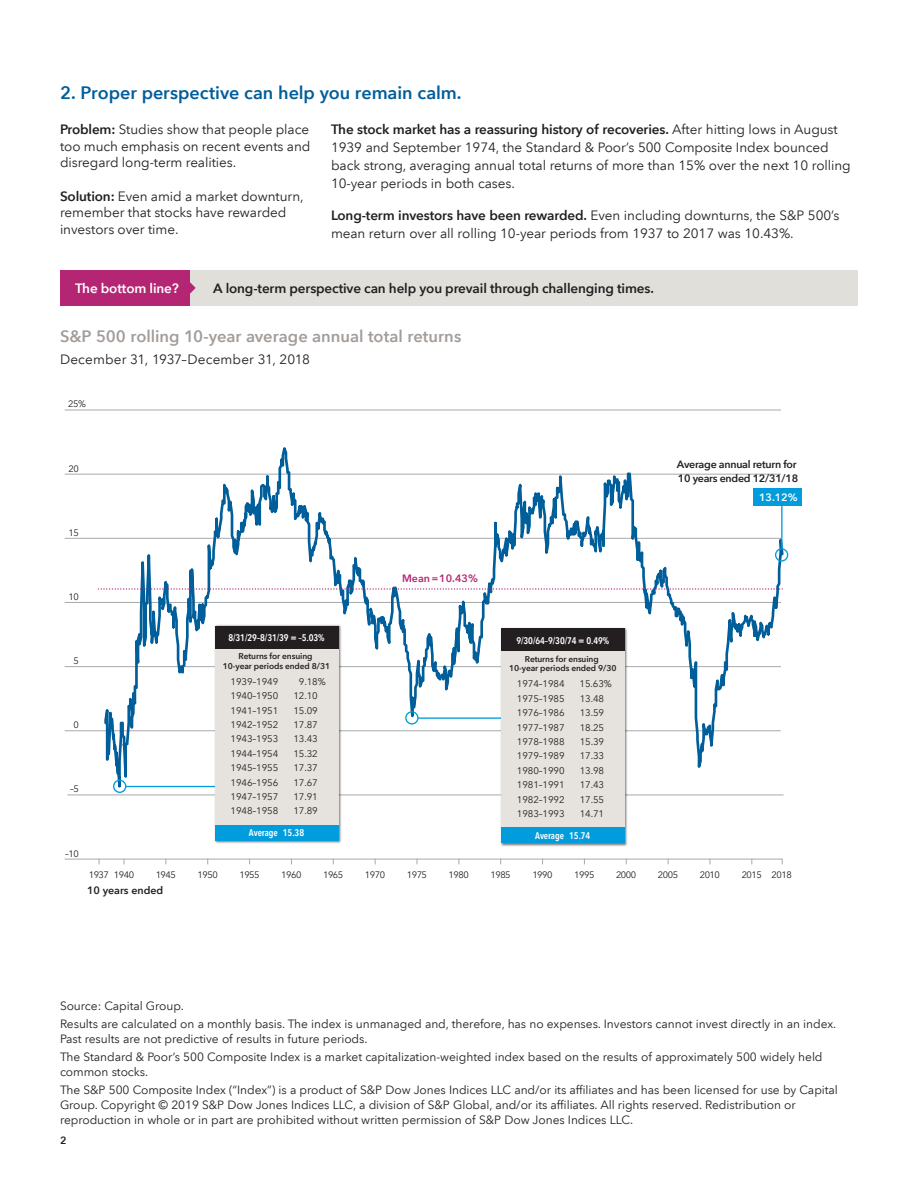
<style>
.page{position:relative;width:918px;height:1188px;background:#fff}
.page>*{position:absolute;margin:0;border:0;box-sizing:border-box;transform-origin:0 0}
.Title_Heading__Blue{font:600 18px "Avenir Next LT Com";letter-spacing:-.005em;color:#005e9a}
.Subhead_Blue{font:600 16.5px "Avenir Next LT Com";color:#a39d99}
.Body_Text_-_9_12{font:13.5px/16.2px "Avenir Next LT Com";letter-spacing:-.005em;color:#231f20}
.t1{font:600 13.5px "Avenir Next LT Com";letter-spacing:-.01em;color:#231f20}
.Subhead_Blue-2{font:13.5px "Avenir Next LT Com";letter-spacing:.01em;color:#231f20}
.t2{font:600 13.5px "Avenir Next LT Com";letter-spacing:-.01em;color:#fff}
.Footnotes_-_8_10{font:12px/15px "Avenir Next LT Com";letter-spacing:-.005em;color:#231f20}
.t3{font:600 10.65px/14.2px "Avenir Next LT Com";letter-spacing:-.025em;color:#231f20}
.t4{font:600 10.65px "Avenir Next LT Com";color:#231f20}
.t5{font:600 10.65px "Avenir Next LT Com";color:#b42674}
.t6{font:600 10.65px "Avenir Next LT Com";color:#fff}
.t7{font:600 10.5px "Avenir Next LT Com";color:#231f20}
.t8{font:9.6px/14.4px "Avenir Next LT Com";letter-spacing:-.01em;color:#231f20;text-align:justify}
.t9{font:600 condensed 9.6px "Avenir Next LT Com";letter-spacing:-.01em;color:#fff}
.t10{font:9.3px "Avenir Next LT Com";letter-spacing:-.05em;color:#231f20}
.t11{font:600 8.4px/9.6px "Avenir Next LT Com";letter-spacing:-.01em;color:#231f20;text-align:center}
.s1{font-weight:600}
</style>
<div class="page">
<div style="left:60px;top:270px;width:131px;height:36px;background:#b42674"></div>
<div style="left:191px;top:270px;width:667px;height:36px;background:#e1dfda"></div>
<svg style="left:190px;top:282px;width:6px;height:12px"></svg>
<hr style="left:65px;top:730px;width:716px;height:1px;background:#a8a9ad">
<hr style="left:65px;top:859px;width:717px;height:1px;background:#a8a9ad">
<hr style="left:67px;top:795px;width:717px;height:1px;background:#a8a9ad">
<hr style="left:65px;top:666px;width:716px;height:1px;background:#a8a9ad">
<hr style="left:65px;top:602px;width:716px;height:1px;background:#a8a9ad">
<hr style="left:65px;top:538px;width:716px;height:1px;background:#a8a9ad">
<hr style="left:65px;top:474px;width:716px;height:1px;background:#a8a9ad">
<hr style="left:65px;top:410px;width:716px;height:1px;background:#a8a9ad">
<svg style="left:103px;top:409px;width:682px;height:456px"></svg>
<svg style="left:98px;top:588px;width:685px;height:2px"></svg>
<div style="left:753px;top:488px;width:49px;height:18px;background:#009cdc"></div>
<div style="left:775px;top:548px;width:13px;height:14px;border:1px solid #009cdc;border-radius:50%"></div>
<hr style="left:781px;top:506px;width:2px;height:43px;background:#009cdc">
<div style="left:113px;top:780px;width:13px;height:13px;border:1px solid #009cdc;border-radius:50%"></div>
<hr style="left:126px;top:786px;width:95px;height:1px;background:#009cdc">
<div style="left:405px;top:711px;width:14px;height:14px;border:1px solid #009cdc;border-radius:50%"></div>
<hr style="left:418px;top:717px;width:95px;height:2px;background:#009cdc">
<img style="left:213px;top:624px;width:129px;height:221px">
<div style="left:215px;top:626px;width:123px;height:215px;background:#e6e2de"></div>
<div style="left:215px;top:626px;width:123px;height:23px;background:#231f20"></div>
<div style="left:215px;top:825px;width:123px;height:16px;background:#009cdc"></div>
<img style="left:499px;top:626px;width:130px;height:221px">
<div style="left:502px;top:628px;width:123px;height:215px;background:#e6e2de"></div>
<div style="left:502px;top:628px;width:123px;height:23px;background:#231f20"></div>
<div style="left:502px;top:827px;width:123px;height:16px;background:#009cdc"></div>
<p class="Title_Heading__Blue" style="left:60px;top:82px;width:403px">2. Proper perspective can help you remain calm.</p>
<p class="Body_Text_-_9_12" style="left:60px;top:122px;width:252px;text-align:justify"><span class="s1">Problem:</span> Studies show that people place too much emphasis on recent events and disregard long-term realities.</p>
<p class="Body_Text_-_9_12" style="left:60px;top:188px;width:245px"><span class="s1">Solution:</span> Even amid a market downturn, remember that stocks have rewarded investors over time.</p>
<p class="Body_Text_-_9_12" style="left:331px;top:121px;width:521px;line-height:18px"><span class="s1">The stock market has a reassuring history of recoveries.</span> After hitting lows in August 1939 and September 1974, the Standard &amp; Poor’s 500 Composite Index bounced back strong, averaging annual total returns of more than 15% over the next 10 rolling 10-year periods in both cases.</p>
<p class="Body_Text_-_9_12" style="left:331px;top:206px;width:510px;line-height:18px"><span class="s1">Long-term investors have been rewarded.</span> Even including downturns, the S&amp;P 500’s mean return over all rolling 10-year periods from 1937 to 2017 was 10.43%.</p>
<p class="t2" style="left:75px;top:280px;width:105px">The bottom line?</p>
<p class="t1" style="left:213px;top:280px;width:442px">A long-term perspective can help you prevail through challenging times.</p>
<p class="Subhead_Blue" style="left:60px;top:327px;width:403px">S&amp;P 500 rolling 10-year average annual total returns</p>
<p class="Subhead_Blue-2" style="left:60px;top:351px;width:251px">December 31, 1937–December 31, 2018</p>
<p class="t10" style="left:68px;top:399px;width:19px">25%</p>
<p class="t10" style="left:69px;top:463px;width:12px">20</p>
<p class="t10" style="left:69px;top:527px;width:12px">15</p>
<p class="t10" style="left:69px;top:591px;width:12px">10</p>
<p class="t10" style="left:73px;top:655px;width:7px">5</p>
<p class="t10" style="left:73px;top:719px;width:7px">0</p>
<p class="t10" style="left:70px;top:784px;width:10px">–5</p>
<p class="t10" style="left:65px;top:848px;width:15px">–10</p>
<p class="t3" style="left:677px;top:457px;width:123px">Average annual return for<br>10 years ended 12/31/18</p>
<p class="t6" style="left:759px;top:490px;width:40px">13.12%</p>
<p class="t5" style="left:402px;top:572px;width:77px">Mean = 10.43%</p>
<p class="t9" style="left:228px;top:632px;width:98px">8/31/29–8/31/39 = –5.03%</p>
<p class="t11" style="left:223px;top:651px;width:109px">Returns for ensuing<br>10-year periods ended 8/31</p>
<p class="t9" style="left:516px;top:634px;width:94px">9/30/64–9/30/74 = 0.49%</p>
<p class="t11" style="left:509px;top:654px;width:109px">Returns for ensuing<br>10-year periods ended 9/30</p>
<p class="t8" style="left:231px;top:674px;width:49px">1939–1949<br>1940–1950<br>1941–1951<br>1942–1952<br>1943–1953<br>1944–1954<br>1945–1955<br>1946–1956<br>1947–1957<br>1948–1958</p>
<p class="t8" style="left:293px;top:674px;width:34px;text-align:left;text-indent:5px">9.18%<br>12.10<br>15.09<br>17.87<br>13.43<br>15.32<br>17.37<br>17.67<br>17.91<br>17.89</p>
<p class="t8" style="left:517px;top:677px;width:49px">1974–1984<br>1975–1985<br>1976–1986<br>1977–1987<br>1978–1988<br>1979–1989<br>1980–1990<br>1981–1991<br>1982–1992<br>1983–1993</p>
<p class="t8" style="left:580px;top:677px;width:34px;text-align:left">15.63%<br>13.48<br>13.59<br>18.25<br>15.39<br>17.33<br>13.98<br>17.43<br>17.55<br>14.71</p>
<p class="t9" style="left:249px;top:827px;width:57px">Average 15.38</p>
<p class="t9" style="left:535px;top:830px;width:57px">Average 15.74</p>
<p class="t10" style="left:89px;top:870px;width:47px">1937 1940</p>
<p class="t10" style="left:156px;top:870px;width:22px">1945</p>
<p class="t10" style="left:198px;top:870px;width:22px">1950</p>
<p class="t10" style="left:239px;top:870px;width:22px">1955</p>
<p class="t10" style="left:281px;top:870px;width:22px">1960</p>
<p class="t10" style="left:323px;top:870px;width:22px">1965</p>
<p class="t10" style="left:365px;top:870px;width:22px">1970</p>
<p class="t10" style="left:407px;top:870px;width:22px">1975</p>
<p class="t10" style="left:449px;top:870px;width:22px">1980</p>
<p class="t10" style="left:491px;top:870px;width:22px">1985</p>
<p class="t10" style="left:532px;top:870px;width:22px">1990</p>
<p class="t10" style="left:574px;top:870px;width:22px">1995</p>
<p class="t10" style="left:616px;top:870px;width:22px">2000</p>
<p class="t10" style="left:658px;top:870px;width:22px">2005</p>
<p class="t10" style="left:700px;top:870px;width:22px">2010</p>
<p class="t10" style="left:742px;top:870px;width:52px">2015 2018</p>
<p class="t4" style="left:87px;top:884px;width:78px">10 years ended</p>
<p class="Footnotes_-_8_10" style="left:60px;top:998px;width:126px">Source: Capital Group.</p>
<p class="Footnotes_-_8_10" style="left:60px;top:1016px;width:778px">Results are calculated on a monthly basis. The index is unmanaged and, therefore, has no expenses. Investors cannot invest directly in an index.<br>Past results are not predictive of results in future periods.</p>
<p class="Footnotes_-_8_10" style="left:60px;top:1049px;width:764px">The Standard &amp; Poor’s 500 Composite Index is a market capitalization-weighted index based on the results of approximately 500 widely held common stocks.</p>
<p class="Footnotes_-_8_10" style="left:60px;top:1082px;width:779px">The S&amp;P 500 Composite Index (“Index”) is a product of S&amp;P Dow Jones Indices LLC and/or its affiliates and has been licensed for use by Capital<br>Group. Copyright © 2019 S&amp;P Dow Jones Indices LLC, a division of S&amp;P Global, and/or its affiliates. All rights reserved. Redistribution or reproduction in whole or in part are prohibited without written permission of S&amp;P Dow Jones Indices LLC.</p>
<p class="t7" style="left:60px;top:1134px;width:8px">2</p>
</div>
